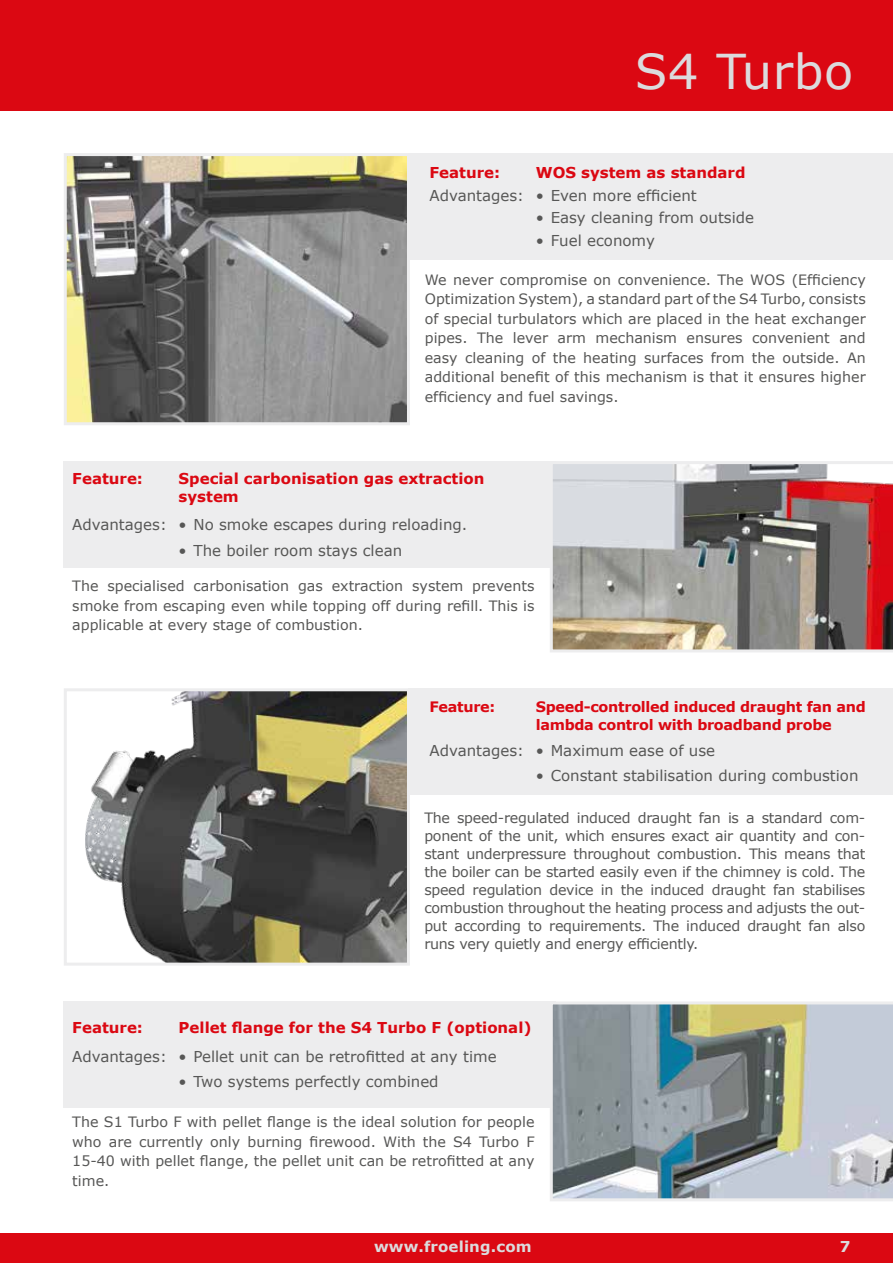
<style>
.page{position:relative;width:893px;height:1263px;background:#fff}
.page>*{position:absolute;margin:0;border:0;box-sizing:border-box;transform-origin:0 0}
.t1{font:48px "Verdana";letter-spacing:.01em;color:#dbdbdd}
.t2{font:15px "Verdana";color:#575756}
.t3{font:700 15px/18px "Verdana";color:#db0812}
.t4{font:700 15px "Verdana";letter-spacing:.01em;color:#dbdbdd}
.t5{font:700 14.4px/18px "Verdana";letter-spacing:-.02em;color:#db0812}
.t6{font:14.25px/19.5px "Verdana";color:#575756;text-align:justify}
</style>
<div class="page">
<div style="left:0;top:0;width:893px;height:111px;background:#db0812"></div>
<div style="left:0;top:1233px;width:893px;height:30px;background:#db0812"></div>
<div style="left:64px;top:461px;width:492px;height:106px;background:#ededee"></div>
<div style="left:408px;top:153px;width:485px;height:106px;background:#ededee"></div>
<div style="left:408px;top:688px;width:485px;height:107px;background:#ededee"></div>
<div style="left:64px;top:1001px;width:492px;height:107px;background:#ededee"></div>
<svg style="left:550px;top:1002px;width:343px;height:199px;background:#9da6a6"></svg>
<img style="left:548px;top:461px;width:345px;height:191px">
<svg style="left:64px;top:153px;width:347px;height:272px;background:#888780"></svg>
<svg style="left:64px;top:688px;width:346px;height:278px"></svg>
<h1 class="t1" style="left:635px;top:39px;width:220px">S4 Turbo</h1>
<p class="t3" style="left:429px;top:163px;width:72px">Feature:</p>
<p class="t3" style="left:536px;top:163px;width:211px">WOS system as standard</p>
<p class="t2" style="left:429px;top:185px;width:269px">Advantages: • Even more efficient</p>
<p class="t2" style="left:536px;top:207px;width:220px">• Easy cleaning from outside</p>
<p class="t2" style="left:536px;top:230px;width:121px">• Fuel economy</p>
<p class="t6" style="left:425px;top:270px;width:442px">We never compromise on convenience. The WOS (Efficiency Optimization System), a standard part of the S4 Turbo, consists of special turbulators which are placed in the heat exchanger pipes. The lever arm mechanism ensures convenient and easy cleaning of the heating surfaces from the outside. An additional benefit of this mechanism is that it ensures higher efficiency and fuel savings.</p>
<p class="t3" style="left:72px;top:469px;width:72px">Feature:</p>
<p class="t3" style="left:179px;top:469px;width:307px">Special carbonisation gas extraction system</p>
<p class="t2" style="left:72px;top:515px;width:396px">Advantages: • No smoke escapes during reloading.</p>
<p class="t2" style="left:179px;top:540px;width:225px">• The boiler room stays clean</p>
<p class="t6" style="left:72px;top:576px;width:464px">The specialised carbonisation gas extraction system prevents smoke from escaping even while topping off during refill. This is applicable at every stage of combustion.</p>
<p class="t5" style="left:429px;top:698px;width:67px">Feature:</p>
<p class="t5" style="left:536px;top:698px;width:332px">Speed-controlled induced draught fan and lambda control with broadband probe</p>
<p class="t2" style="left:429px;top:740px;width:287px">Advantages: • Maximum ease of use</p>
<p class="t2" style="left:536px;top:766px;width:324px">• Constant stabilisation during combustion</p>
<p class="t6" style="left:424px;top:808px;width:443px;line-height:18px">The speed-regulated induced draught fan is a standard com&shy;ponent of the unit, which ensures exact air quantity and con&shy;stant underpressure throughout combustion. This means that the boiler can be started easily even if the chimney is cold. The speed regulation device in the induced draught fan stabilises combustion throughout the heating process and adjusts the out&shy;put according to requirements. The induced draught fan also runs very quietly and energy efficiently.</p>
<p class="t3" style="left:72px;top:1018px;width:72px">Feature:</p>
<p class="t3" style="left:179px;top:1018px;width:354px">Pellet flange for the S4 Turbo F (optional)</p>
<p class="t2" style="left:72px;top:1046px;width:426px">Advantages: • Pellet unit can be retrofitted at any time</p>
<p class="t2" style="left:179px;top:1071px;width:262px">• Two systems perfectly combined</p>
<p class="t6" style="left:72px;top:1112px;width:464px">The S1 Turbo F with pellet flange is the ideal solution for people who are currently only burning firewood. With the S4 Turbo F 15-40 with pellet flange, the pellet unit can be retrofitted at any time.</p>
<p class="t4" style="left:374px;top:1236px;width:159px">www.froeling.com</p>
<p class="t4" style="left:840px;top:1236px;width:12px">7</p>
</div>
